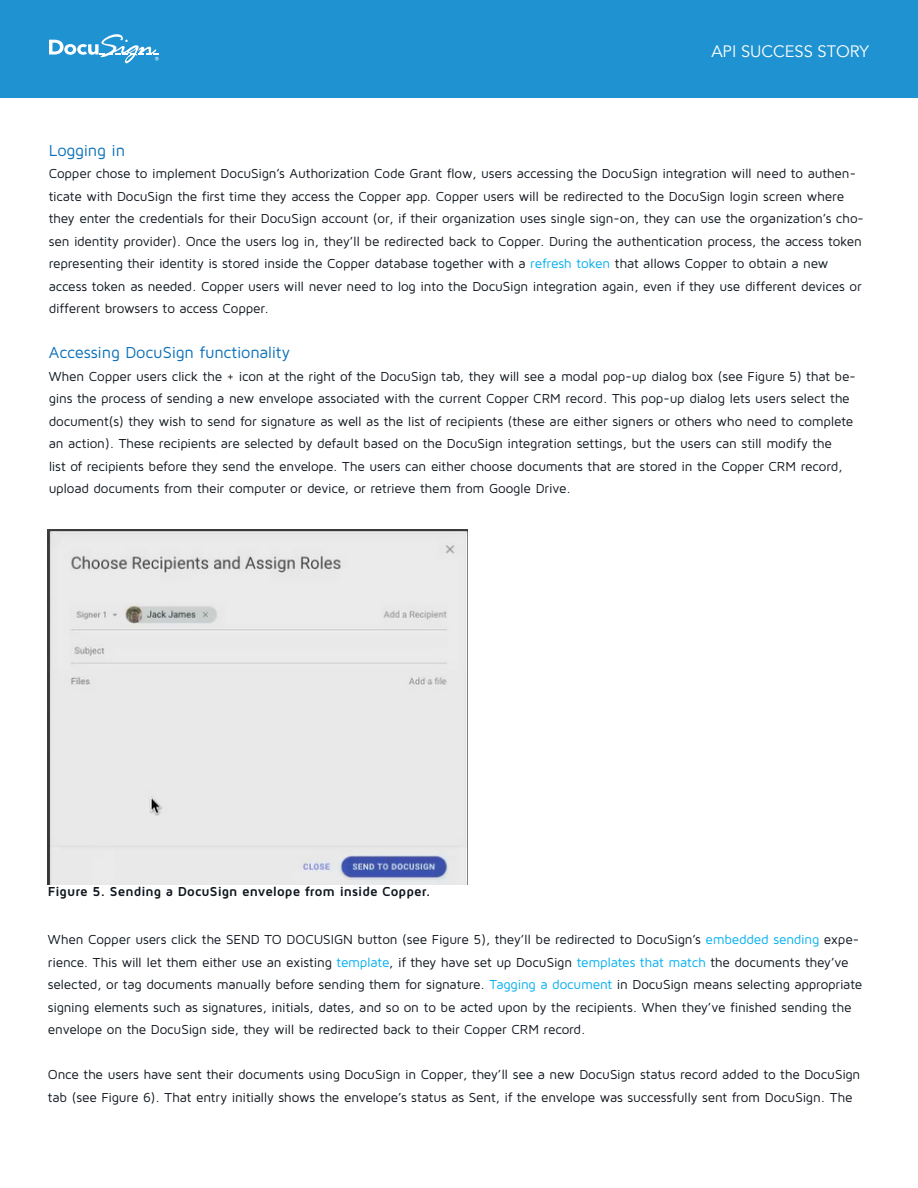
<style>
.page{position:relative;width:918px;height:1188px;background:#fff}
.page>*{position:absolute;margin:0;border:0;box-sizing:border-box;transform-origin:0 0}
.t1{font:16.5px "Maven Pro";letter-spacing:-.015em;color:#0970b9}
.Eyebrow{font:16.5px "Avenir";color:#fff}
.t2{font:13.5px/22.5px "Maven Pro";letter-spacing:-.015em;color:#0e151d}
.body{font:700 13.5px "Maven Pro";color:#0e151d}
.s1{color:#00aeef}
</style>
<div class="page">
<div style="left:0;top:0;width:918px;height:98px;background:#1f92d1"></div>
<svg style="left:49px;top:34px;width:110px;height:29px"></svg>
<img style="left:48px;top:529px;width:420px;height:355px">
<p class="Eyebrow" style="left:690px;top:42px;width:159px">API SUCCESS TORY</p>
<p class="Eyebrow" style="left:711px;top:42px;width:159px">API SUCCESS STORY</p>
<p class="t1" style="left:49px;top:140px;width:78px">Logging in</p>
<p class="t2" style="left:49px;top:162px;width:817px">Copper chose to implement DocuSign’s Authorization Code Grant flow, users accessing the DocuSign integration will need to authen&shy;ticate with DocuSign the first time they access the Copper app. Copper users will be redirected to the DocuSign login screen where they enter the credentials for their DocuSign account (or, if their organization uses single sign-on, they can use the organization’s cho&shy;sen identity provider). Once the users log in, they’ll be redirected back to Copper. During the authentication process, the access token representing their identity is stored inside the Copper database together with a <span class="s1">refresh token</span> that allows Copper to obtain a new access token as needed. Copper users will never need to log into the DocuSign integration again, even if they use different devices or different browsers to access Copper.</p>
<p class="t1" style="left:49px;top:342px;width:243px">Accessing DocuSign functionality</p>
<p class="t2" style="left:49px;top:364px;width:809px">When Copper users click the + icon at the right of the DocuSign tab, they will see a modal pop-up dialog box (see Figure 5) that be&shy;gins the process of sending a new envelope associated with the current Copper CRM record. This pop-up dialog lets users select the document(s) they wish to send for signature as well as the list of recipients (these are either signers or others who need to complete an action). These recipients are selected by default based on the DocuSign integration settings, but the users can still modify the<br>list of recipients before they send the envelope. The users can either choose documents that are stored in the Copper CRM record, upload documents from their computer or device, or retrieve them from Google Drive.</p>
<p class="body" style="left:48px;top:883px;width:384px">Figure 5. Sending a DocuSign envelope from inside Copper.</p>
<p class="t2" style="left:48px;top:928px;width:816px">When Copper users click the SEND TO DOCUSIGN button (see Figure 5), they’ll be redirected to DocuSign’s <span class="s1">embedded sending</span> expe&shy;rience. This will let them either use an existing <span class="s1">template</span>, if they have set up DocuSign <span class="s1">templates that match</span> the documents they’ve selected, or tag documents manually before sending them for signature. <span class="s1">Tagging a document</span> in DocuSign means selecting appropriate signing elements such as signatures, initials, dates, and so on to be acted upon by the recipients. When they’ve finished sending the envelope on the DocuSign side, they will be redirected back to their Copper CRM record.</p>
<p class="t2" style="left:48px;top:1063px;width:814px">Once the users have sent their documents using DocuSign in Copper, they’ll see a new DocuSign status record added to the DocuSign tab (see Figure 6). That entry initially shows the envelope’s status as Sent, if the envelope was successfully sent from DocuSign. The</p>
</div>
